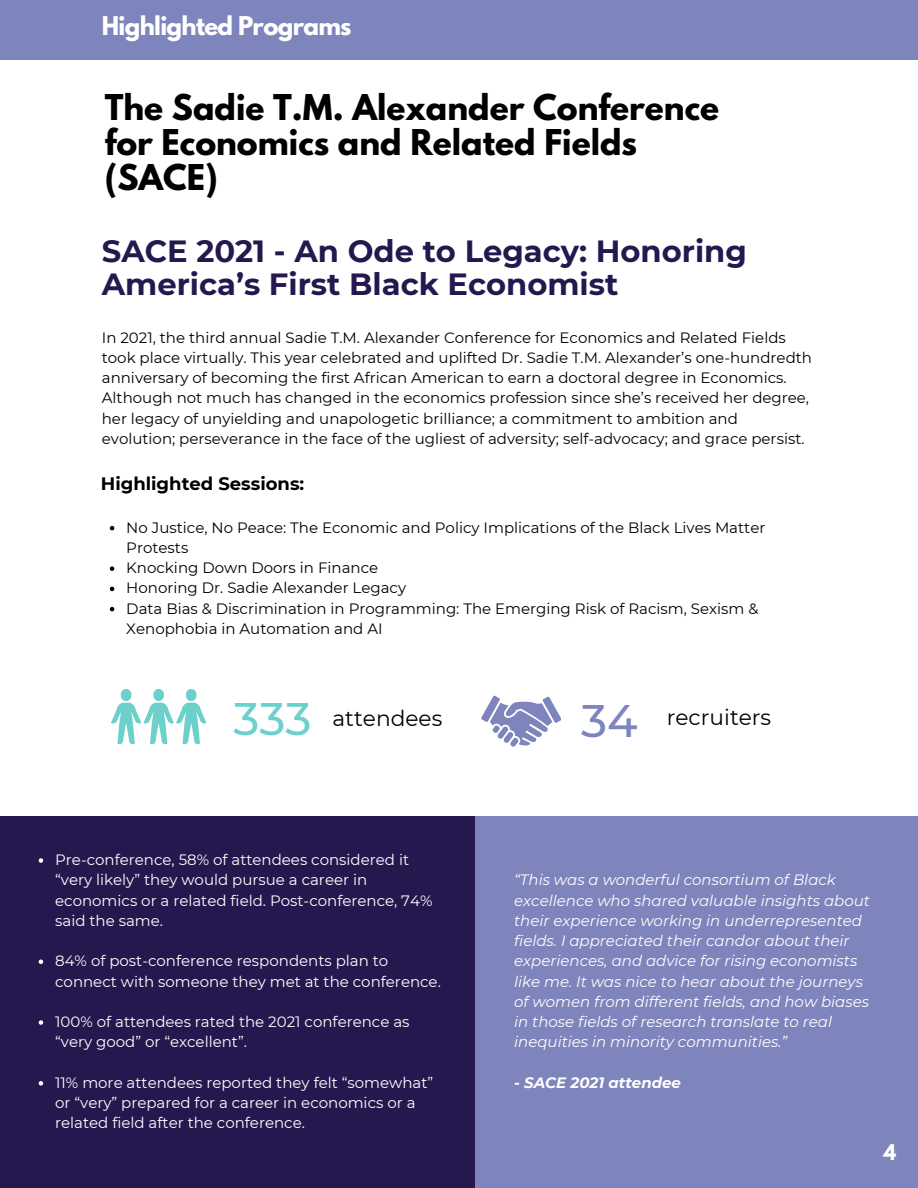
<style>
.page{position:relative;width:918px;height:1188px;background:#fff}
.page>*{position:absolute;margin:0;border:0;box-sizing:border-box;transform-origin:0 0}
.t1{font:500 45.45px "Montserrat";color:#6cd1cb}
.t2{font:500 45.45px "Montserrat";color:#7e84bc}
.t3{font:700 31.5px/34.8px "League Spartan";color:#000001}
.t4{font:700 30.6px/32.7px "Montserrat";color:#25184f}
.t5{font:700 22.95px "League Spartan";letter-spacing:-.03em;color:#fff}
.t6{font:21.75px "Montserrat";color:#000001}
.t7{font:700 19.2px "League Spartan";color:#fff}
.t8{font:700 18px "Montserrat";color:#000001}
.t9{font:15px/20.2px "Montserrat";color:#000001}
.t10{font:15px/20.2px "Montserrat";color:#fff}
.t11{font:italic 15px/20.2px "Montserrat";color:#fff}
.t12{font:italic 700 15px "Montserrat";color:#fff}
</style>
<div class="page">
<svg style="left:111px;top:689px;width:95px;height:55px"></svg>
<div style="left:0;top:0;width:918px;height:60px;background:#7e84bc"></div>
<div style="left:0;top:817px;width:475px;height:371px;background:#25184f"></div>
<svg style="left:481px;top:696px;width:80px;height:51px"></svg>
<svg style="left:110px;top:526px;width:4px;height:4px"></svg>
<svg style="left:110px;top:566px;width:4px;height:5px"></svg>
<svg style="left:110px;top:587px;width:4px;height:4px"></svg>
<svg style="left:110px;top:607px;width:4px;height:4px"></svg>
<div style="left:475px;top:817px;width:443px;height:371px;background:#7e84bc"></div>
<svg style="left:39px;top:858px;width:4px;height:5px"></svg>
<svg style="left:39px;top:960px;width:4px;height:4px"></svg>
<svg style="left:39px;top:1020px;width:4px;height:5px"></svg>
<svg style="left:39px;top:1081px;width:4px;height:5px"></svg>
<p class="t5" style="left:102px;top:15px;width:251px">Highlighted Programs</p>
<p class="t3" style="left:105px;top:94px;width:616px">The Sadie T.M. Alexander Conference for Economics and Related Fields (SACE)</p>
<p class="t4" style="left:102px;top:235px;width:646px">SACE 2021 - An Ode to Legacy: Honoring<br>America’s First Black Economist</p>
<p class="t9" style="left:102px;top:327px;width:712px">In 2021, the third annual Sadie T.M. Alexander Conference for Economics and Related Fields took place virtually. This year celebrated and uplifted Dr. Sadie T.M. Alexander’s one-hundredth anniversary of becoming the first African American to earn a doctoral degree in Economics.<br>Although not much has changed in the economics profession since she’s received her degree, her legacy of unyielding and unapologetic brilliance; a commitment to ambition and evolution; perseverance in the face of the ugliest of adversity; self-advocacy; and grace persist.</p>
<p class="t8" style="left:101px;top:472px;width:205px">Highlighted Sessions:</p>
<p class="t9" style="left:126px;top:517px;width:641px">No Justice, No Peace: The Economic and Policy Implications of the Black Lives Matter<br>Protests</p>
<p class="t9" style="left:126px;top:558px;width:253px">Knocking Down Doors in Finance</p>
<p class="t9" style="left:126px;top:578px;width:281px">Honoring Dr. Sadie Alexander Legacy</p>
<p class="t9" style="left:126px;top:598px;width:634px">Data Bias &amp; Discrimination in Programming: The Emerging Risk of Racism, Sexism &amp;<br>Xenophobia in Automation and AI</p>
<p class="t1" style="left:234px;top:691px;width:80px">333</p>
<p class="t6" style="left:333px;top:705px;width:111px">attendees</p>
<p class="t2" style="left:581px;top:693px;width:58px">34</p>
<p class="t6" style="left:667px;top:704px;width:106px">recruiters</p>
<p class="t10" style="left:55px;top:850px;width:379px">Pre-conference, 58% of attendees considered it “very likely” they would pursue a career in economics or a related field. Post-conference, 74% said the same.</p>
<p class="t10" style="left:55px;top:951px;width:387px">84% of post-conference respondents plan to connect with someone they met at the conference.</p>
<p class="t10" style="left:55px;top:1012px;width:356px">100% of attendees rated the 2021 conference as “very good” or “excellent”.</p>
<p class="t10" style="left:55px;top:1072px;width:380px">11% more attendees reported they felt “somewhat” or “very” prepared for a career in economics or a related field after the conference.</p>
<p class="t11" style="left:514px;top:870px;width:357px">“This was a wonderful consortium of Black excellence who shared valuable insights about their experience working in underrepresented fields. I appreciated their candor about their experiences, and advice for rising economists like me. It was nice to hear about the journeys of women from different fields, and how biases in those fields of research translate to real inequities in minority communities.”</p>
<p class="t12" style="left:514px;top:1073px;width:168px">- SACE 2021 attendee</p>
<p class="t7" style="left:884px;top:1142px;width:14px">4</p>
</div>
